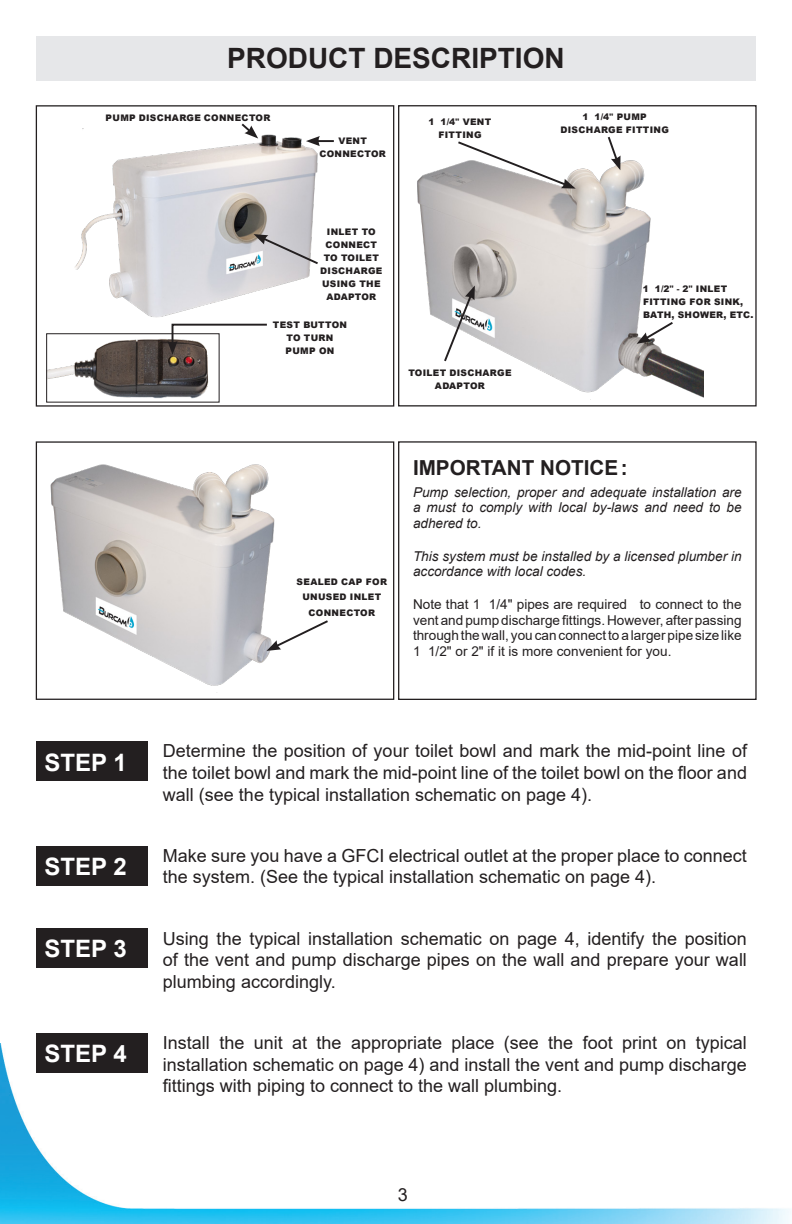
<style>
.page{position:relative;width:792px;height:1224px;background:#fff}
.page>*{position:absolute;margin:0;border:0;box-sizing:border-box;transform-origin:0 0}
.t1{font:700 28px "Arial";color:#231f20}
.t2{font:700 24px "Arial";color:#fff}
.t3{font:700 20.6px "Arial";color:#231f20}
.t4{font:18px/21.6px "Arial";color:#231f20;text-align:justify}
.t5{font:13.6px/15.6px "Arial";color:#231f20;text-align:justify}
.t6{font:italic 13.6px/15.6px "Arial";color:#231f20;text-align:justify}
.t7{font:900 9px/13px "Arial";letter-spacing:.035em;color:#231f20;text-align:center}
.s1{font-weight:700}
</style>
<div class="page">
<img style="left:1px;top:1044px;width:789px;height:180px">
<div style="left:36px;top:36px;width:720px;height:45px;background:#e6e7e9"></div>
<div style="left:36px;top:742px;width:112px;height:39px;background:#231f20"></div>
<div style="left:36px;top:846px;width:112px;height:40px;background:#231f20"></div>
<div style="left:36px;top:928px;width:112px;height:39px;background:#231f20"></div>
<div style="left:36px;top:1033px;width:112px;height:39px;background:#231f20"></div>
<img style="left:74px;top:128px;width:244px;height:190px">
<img style="left:417px;top:160px;width:286px;height:238px">
<div style="left:398px;top:441px;width:359px;height:259px;border:1px solid #231f20"></div>
<div style="left:36px;top:105px;width:358px;height:302px;border:1px solid #231f20"></div>
<svg style="left:239px;top:123px;width:19px;height:16px"></svg>
<svg style="left:254px;top:234px;width:64px;height:32px;background:#c3c2c6"></svg>
<div style="left:398px;top:105px;width:359px;height:302px;border:1px solid #231f20"></div>
<svg style="left:456px;top:141px;width:120px;height:48px"></svg>
<svg style="left:606px;top:136px;width:15px;height:34px"></svg>
<svg style="left:442px;top:286px;width:33px;height:77px"></svg>
<svg style="left:637px;top:320px;width:38px;height:24px"></svg>
<div style="left:36px;top:441px;width:358px;height:259px;border:1px solid #231f20"></div>
<img style="left:50px;top:464px;width:225px;height:229px">
<svg style="left:266px;top:619px;width:62px;height:32px"></svg>
<svg style="left:306px;top:136px;width:28px;height:10px"></svg>
<img style="left:48px;top:339px;width:161px;height:60px">
<div style="left:46px;top:333px;width:173px;height:69px;border:1px solid #231f20"></div>
<svg style="left:167px;top:323px;width:100px;height:32px"></svg>
<p class="t1" style="left:227px;top:39px;width:339px">PRODUCT DESCRIPTION</p>
<p class="t7" style="left:106px;top:111px;width:166px">PUMP DISCHARGE CONNECTOR</p>
<p class="t7" style="left:319px;top:134px;width:68px">VENT<br>CONNECTOR</p>
<p class="t7" style="left:429px;top:115px;width:64px">1 1/4<span class="s1">"</span> VENT<br>FITTING</p>
<p class="t7" style="left:320px;top:225px;width:64px">INLET TO<br>CONNECT<br>TO TOILET<br>DISCHARGE<br>USING THE<br>ADAPTOR</p>
<p class="t7" style="left:273px;top:318px;width:76px">TEST BUTTON<br>TO TURN<br>PUMP ON</p>
<p class="t7" style="left:408px;top:366px;width:105px">TOILET DISCHARGE<br>ADAPTOR</p>
<p class="t7" style="left:560px;top:110px;width:110px">1 1/4<span class="s1">"</span> PUMP<br>DISCHARGE FITTING</p>
<p class="t7" style="left:643px;top:282px;width:112px;text-align:left">1 1/2<span class="s1">" -</span> 2<span class="s1">"</span> INLET<br>FITTING FOR SINK,<br>BATH, SHOWER, ETC.</p>
<p class="t7" style="left:297px;top:574px;width:92px;line-height:15.6px">SEALED CAP FOR<br>UNUSED INLET<br>CONNECTOR</p>
<p class="t3" style="left:413px;top:454px;width:216px">IMPORTANT NOTICE:</p>
<p class="t6" style="left:413px;top:484px;width:330px">Pump selection, proper and adequate installation are a must to comply with local by-laws and need to be adhered to.</p>
<p class="t6" style="left:413px;top:548px;width:330px">This system must be installed by a licensed plumber in accordance with local codes.</p>
<p class="t5" style="left:413px;top:596px;width:330px">Note that 1 1/4" pipes are required to connect to the vent and pump discharge fittings. However, after passing through the wall, you can connect to a larger pipe size like 1 1/2" or 2" if it is more convenient for you.</p>
<p class="t2" style="left:45px;top:745px;width:84px">STEP 1</p>
<p class="t2" style="left:45px;top:850px;width:84px">STEP 2</p>
<p class="t2" style="left:45px;top:932px;width:84px">STEP 3</p>
<p class="t2" style="left:45px;top:1036px;width:84px">STEP 4</p>
<p class="t4" style="left:163px;top:740px;width:586px">Determine the position of your toilet bowl and mark the mid-point line of the toilet bowl and mark the mid-point line of the toilet bowl on the floor and wall (see the typical installation schematic on page 4).</p>
<p class="t4" style="left:163px;top:845px;width:585px">Make sure you have a GFCI electrical outlet at the proper place to connect the system. (See the typical installation schematic on page 4).</p>
<p class="t4" style="left:163px;top:927px;width:586px">Using the typical installation schematic on page 4, identify the position of the vent and pump discharge pipes on the wall and prepare your wall plumbing accordingly.</p>
<p class="t4" style="left:163px;top:1032px;width:586px">Install the unit at the appropriate place (see the foot print on typical installation schematic on page 4) and install the vent and pump discharge fittings with piping to connect to the wall plumbing.</p>
<p class="t4" style="left:398px;top:1184px;width:12px">3</p>
</div>
